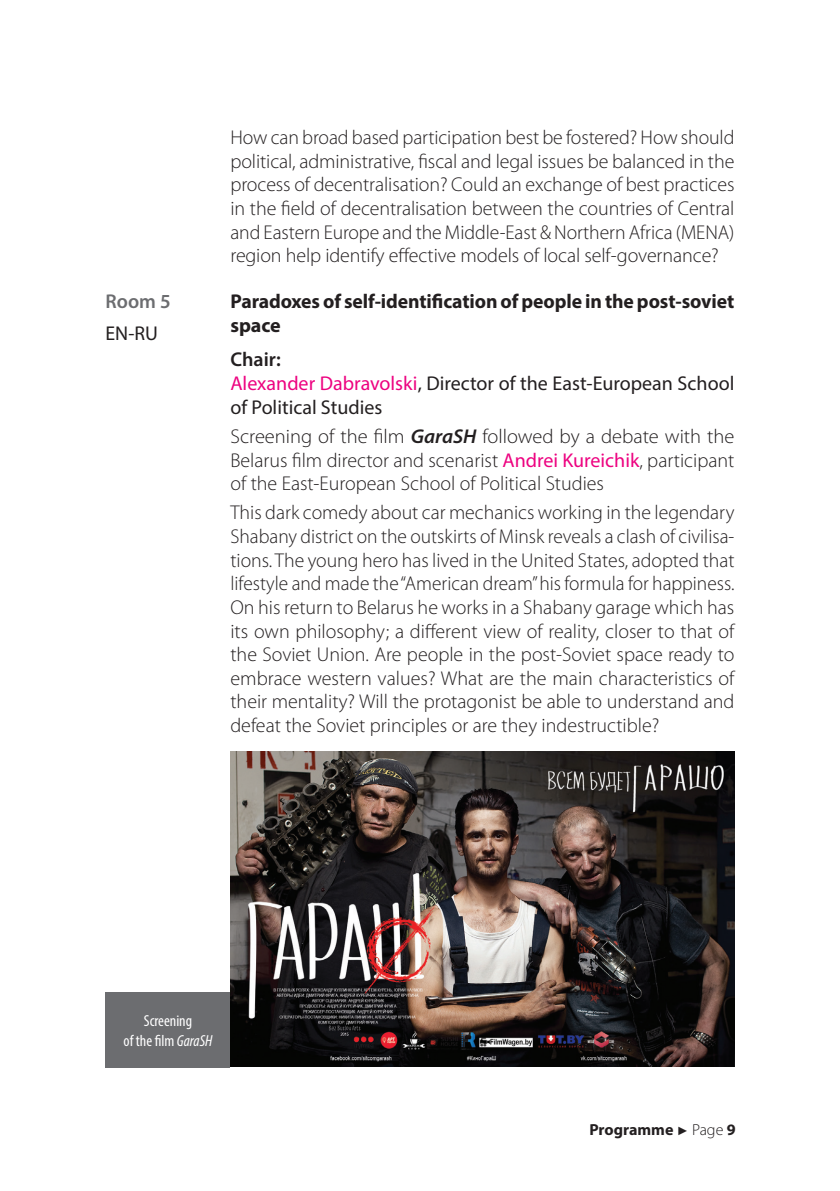
<style>
.page{position:relative;width:840px;height:1191px;background:#fff}
.page>*{position:absolute;margin:0;border:0;box-sizing:border-box;transform-origin:0 0}
.t1{font:300 20px/23.6px "Myriad Pro";color:#231f20;text-align:justify}
.t2{font:20px/23.6px "Myriad Pro";color:#231f20}
.t3{font:700 20px/23.6px "Myriad Pro";letter-spacing:-.005em;color:#231f20}
.t4{font:600 20px "Myriad Pro";color:#6c6d70}
.t5{font:condensed 16px/20px "Myriad Pro";color:#fff;text-align:center}
.t6{font:700 16px "Myriad Pro";color:#231f20}
.s1{font-weight:600}
.s2{color:#ed0280}
.s3{font-weight:600;font-style:italic}
.s4{font-weight:400;color:#ed0280}
.s5{font-style:italic}
.s6{font-family:"Arial";font-weight:400;font-size:12px}
.s7{font-weight:300}
</style>
<div class="page">
<img style="left:230px;top:751px;width:504px;height:315px">
<div style="left:105px;top:992px;width:125px;height:75px;background:#6c6d70"></div>
<p class="t4" style="left:105px;top:288px;width:67px">Room 5</p>
<p class="t2" style="left:105px;top:321px;width:54px">EN-RU</p>
<p class="t1" style="left:230px;top:125px;width:505px">How can broad based participation best be fostered? How should political, administrative, fiscal and legal issues be balanced in the process of decentralisation? Could an exchange of best practices in the field of decentralisation between the countries of Central and Eastern Europe and the Middle-East &amp; Northern Africa (MENA) region help identify effective models of local self-governance?</p>
<p class="t3" style="left:230px;top:289px;width:505px">Paradoxes of self-identification of people in the post-soviet space</p>
<p class="t2" style="left:230px;top:348px;width:505px"><span class="s1">Chair:<br></span><span class="s2">Alexander Dabravolski</span>, Director of the East-European School of Political Studies</p>
<p class="t1" style="left:230px;top:424px;width:505px">Screening of the film <span class="s3">GaraSH</span> followed by a debate with the Belarus film director and scenarist <span class="s4">Andrei Kureichik</span>, participant of the East-European School of Political Studies</p>
<p class="t1" style="left:230px;top:501px;width:505px">This dark comedy about car mechanics working in the legendary Shabany district on the outskirts of Minsk reveals a clash of civilisa&shy;tions. The young hero has lived in the United States, adopted that lifestyle and made the “American dream” his formula for happiness.<br>On his return to Belarus he works in a Shabany garage which has its own philosophy; a different view of reality, closer to that of the Soviet Union. Are people in the post-Soviet space ready to embrace western values? What are the main characteristics of their mentality? Will the protagonist be able to understand and defeat the Soviet principles or are they indestructible?</p>
<p class="t5" style="left:123px;top:1010px;width:90px">Screening<br>of the film <span class="s5">GaraSH</span></p>
<p class="t6" style="left:589px;top:1119px;width:148px">Programme <span class="s6">►</span> <span class="s7">Page</span> 9</p>
</div>
